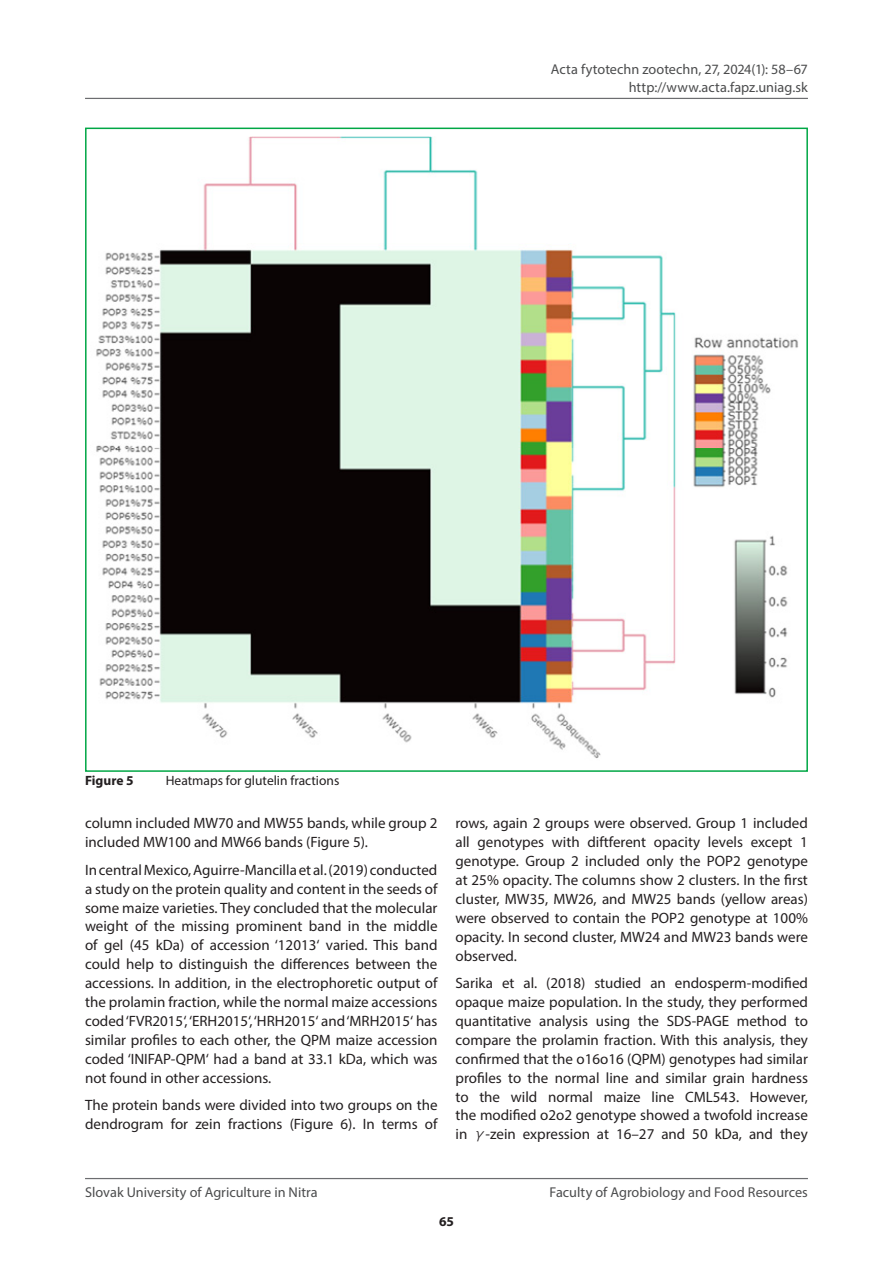
<style>
.page{position:relative;width:893px;height:1263px;background:#fff}
.page>*{position:absolute;margin:0;border:0;box-sizing:border-box;transform-origin:0 0}
.odstavec_anglic{font:15px/18.9px "Myriad Pro";color:#231f20;text-align:justify}
.t1{font:14.25px/17.1px "Myriad Pro";color:#4b4c4d;text-align:right}
.obrazok{font:13.5px "Myriad Pro";color:#231f20}
.obrazok-2{font:700 13.5px "Myriad Pro";color:#231f20}
.s1{font-family:"Yu Gothic"}
</style>
<div class="page">
<hr style="left:85px;top:98px;width:723px;height:1px;background:#6c6d70">
<hr style="left:85px;top:1178px;width:723px;height:1px;background:#6c6d70">
<img style="left:96px;top:136px;width:702px;height:623px">
<p class="t1" style="left:551px;top:61px;width:258px">Acta fytotechn zootechn, 27, 2024(1): 58–67 http://www.acta.fapz.uniag.sk</p>
<p class="obrazok-2" style="left:85px;top:772px;width:50px">Figure 5</p>
<p class="obrazok" style="left:166px;top:772px;width:175px">Heatmaps for glutelin fractions</p>
<p class="odstavec_anglic" style="left:85px;top:814px;width:354px">column included MW70 and MW55 bands, while group 2 included MW100 and MW66 bands (Figure 5).</p>
<p class="odstavec_anglic" style="left:85px;top:860px;width:354px">In central Mexico, Aguirre-Mancilla et al. (2019) conducted a study on the protein quality and content in the seeds of some maize varieties. They concluded that the molecular weight of the missing prominent band in the middle of gel (45 kDa) of accession ‘12013‘ varied. This band could help to distinguish the differences between the accessions. In addition, in the electrophoretic output of the prolamin fraction, while the normal maize accessions coded ‘FVR2015‘, ‘ERH2015‘, ‘HRH2015‘ and ‘MRH2015‘ has similar profiles to each other, the QPM maize accession coded ‘INIFAP-QPM‘ had a band at 33.1 kDa, which was not found in other accessions.</p>
<p class="odstavec_anglic" style="left:85px;top:1095px;width:354px">The protein bands were divided into two groups on the dendrogram for zein fractions (Figure 6). In terms of</p>
<p class="odstavec_anglic" style="left:455px;top:814px;width:354px">rows, again 2 groups were observed. Group 1 included all genotypes with diftferent opacity levels except 1 genotype. Group 2 included only the POP2 genotype at 25% opacity. The columns show 2 clusters. In the first cluster, MW35, MW26, and MW25 bands (yellow areas) were observed to contain the POP2 genotype at 100% opacity. In second cluster, MW24 and MW23 bands were observed.</p>
<p class="odstavec_anglic" style="left:455px;top:973px;width:354px">Sarika et al. (2018) studied an endosperm-modified opaque maize population. In the study, they performed quantitative analysis using the SDS-PAGE method to compare the prolamin fraction. With this analysis, they confirmed that the o16o16 (QPM) genotypes had similar profiles to the normal line and similar grain hardness to the wild normal maize line CML543. However, the modified o2o2 genotype showed a twofold increase in <span class="s1">γ</span>-zein expression at 16–27 and 50 kDa, and they</p>
<p class="t1" style="left:85px;top:1183px;width:234px">Slovak University of Agriculture in Nitra</p>
<p class="t1" style="left:550px;top:1183px;width:260px">Faculty of Agrobiology and Food Resources</p>
<p class="obrazok-2" style="left:439px;top:1212px;width:16px">65</p>
</div>
